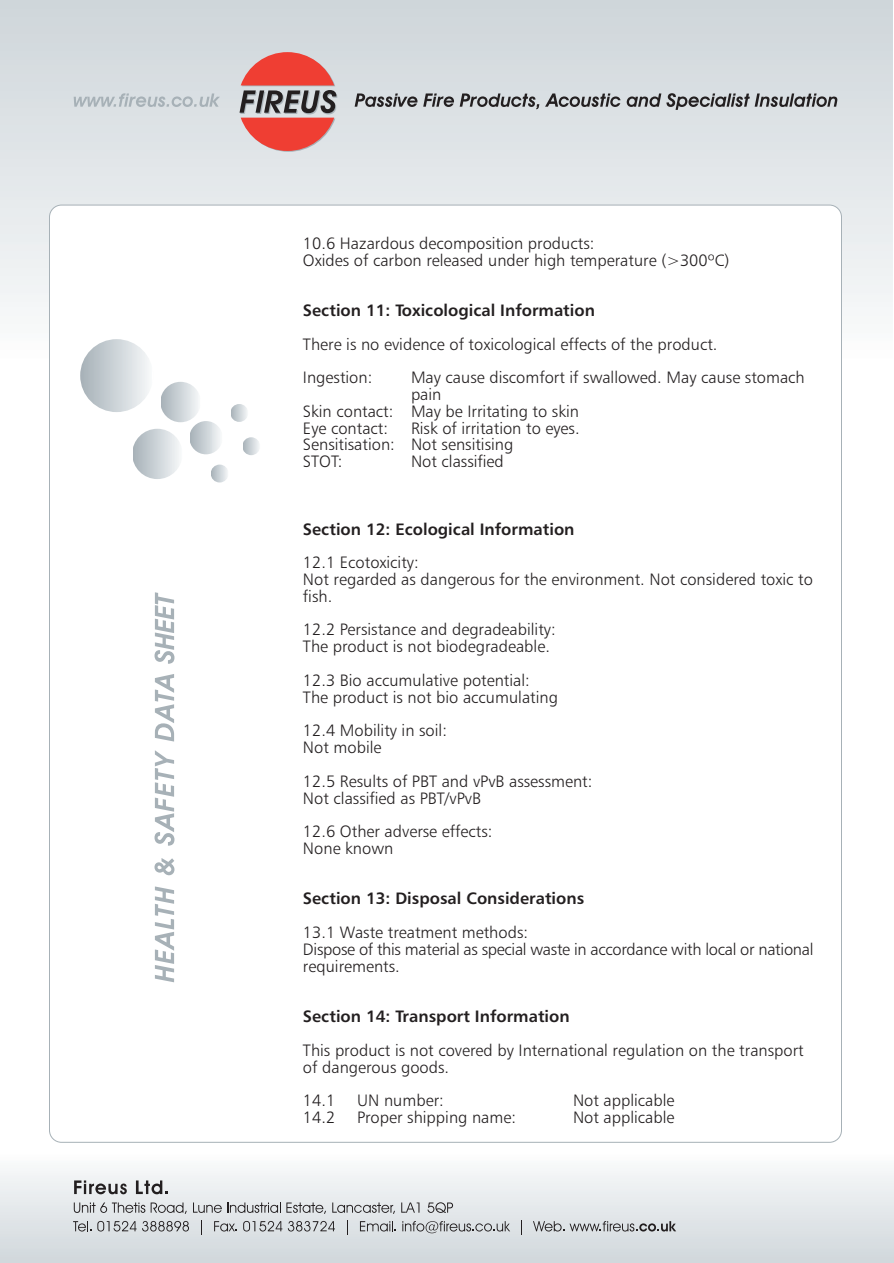
<style>
.page{position:relative;width:894px;height:1263px;background:#fff}
.page>*{position:absolute;margin:0;border:0;box-sizing:border-box;transform-origin:0 0}
.t1{font:italic 600 31.2px "Avant Garde IT Cby BT";letter-spacing:.02em;color:#a7b1b7}
.t2{font:16.5px/16.8px "Humanist 777 BT Light B";color:#231f20}
.t3{font:16.5px/33.6px "Humanist 777 BT Bold B";color:#231f20}
.s1{font-family:"Humanist 777 BT Bold B"}
.s2{font-family:"Humanist 777 BT Light B"}
</style>
<div class="page">
<div style="left:1px;top:1153px;width:893px;height:110px;background:linear-gradient(to bottom,#fbfcfc,#d0d7db)"></div>
<div style="left:1px;top:1133px;width:893px;height:21px;background:#fff"></div>
<div style="left:0;top:0;width:893px;height:360px;background:linear-gradient(to bottom,#cdd5d9,#fbfcfc)"></div>
<svg style="left:240px;top:52px;width:96px;height:100px;background:#ce7c79"></svg>
<svg style="left:355px;top:93px;width:99px;height:14px"></svg>
<svg style="left:460px;top:93px;width:79px;height:16px"></svg>
<svg style="left:545px;top:93px;width:76px;height:14px"></svg>
<svg style="left:627px;top:93px;width:34px;height:14px"></svg>
<svg style="left:667px;top:93px;width:170px;height:17px;background:#9ea0a3"></svg>
<svg style="left:74px;top:93px;width:146px;height:14px;background:#c7ced3"></svg>
<svg style="left:73px;top:1221px;width:18px;height:11px"></svg>
<svg style="left:97px;top:1221px;width:92px;height:11px"></svg>
<svg style="left:201px;top:1220px;width:1px;height:15px"></svg>
<svg style="left:214px;top:1221px;width:23px;height:11px"></svg>
<svg style="left:243px;top:1221px;width:39px;height:11px"></svg>
<svg style="left:288px;top:1221px;width:47px;height:11px"></svg>
<svg style="left:347px;top:1220px;width:1px;height:15px"></svg>
<svg style="left:360px;top:1221px;width:36px;height:11px"></svg>
<svg style="left:402px;top:1221px;width:108px;height:12px"></svg>
<svg style="left:521px;top:1220px;width:1px;height:15px"></svg>
<svg style="left:533px;top:1221px;width:31px;height:11px"></svg>
<svg style="left:570px;top:1221px;width:106px;height:11px"></svg>
<svg style="left:74px;top:1203px;width:71px;height:10px"></svg>
<svg style="left:151px;top:1203px;width:36px;height:11px"></svg>
<svg style="left:193px;top:1203px;width:133px;height:11px"></svg>
<svg style="left:332px;top:1203px;width:63px;height:11px"></svg>
<svg style="left:401px;top:1203px;width:18px;height:10px"></svg>
<svg style="left:428px;top:1202px;width:25px;height:11px"></svg>
<svg style="left:74px;top:1180px;width:53px;height:14px"></svg>
<svg style="left:136px;top:1180px;width:32px;height:14px"></svg>
<div style="left:49px;top:205px;width:793px;height:938px;background:#fff;border:1px solid #a7b1b7;border-radius:12px"></div>
<div style="left:80px;top:339px;width:73px;height:73px;background:linear-gradient(to right,#a6b1b8,#f7f9fa);border-radius:50%"></div>
<div style="left:160px;top:382px;width:41px;height:40px;background:linear-gradient(to right,#a9b3ba,#f5f8f9);border-radius:50%"></div>
<hr style="left:200px;top:382px;width:1px;height:40px;background:#fff">
<div style="left:132px;top:429px;width:51px;height:50px;background:linear-gradient(to right,#a7b2b9,#f7fafb);border-radius:50%"></div>
<hr style="left:182px;top:429px;width:1px;height:50px;background:#fff">
<svg style="left:190px;top:421px;width:30px;height:33px"></svg>
<svg style="left:211px;top:465px;width:18px;height:17px"></svg>
<svg style="left:230px;top:404px;width:18px;height:18px"></svg>
<svg style="left:242px;top:437px;width:18px;height:18px"></svg>
<svg style="left:155px;top:886px;width:19px;height:96px"></svg>
<svg style="left:154px;top:858px;width:20px;height:17px"></svg>
<svg style="left:155px;top:750px;width:19px;height:96px"></svg>
<svg style="left:155px;top:674px;width:19px;height:68px"></svg>
<svg style="left:155px;top:592px;width:19px;height:72px"></svg>
<p class="t1" style="left:241px;top:91px;width:99px">FIREUS</p>
<p class="t2" style="left:303px;top:235px;width:428px">10.6 Hazardous decomposition products:<br>Oxides of carbon released under high temperature (&gt;300ºC)</p>
<p class="t2" style="left:303px;top:294px;width:416px;line-height:33.6px"><span class="s1">Section 11: Toxicological Information<br></span>There is no evidence of toxicological effects of the product.<br>Ingestion:</p>
<p class="t2" style="left:411px;top:370px;width:395px">May cause discomfort if swallowed. May cause stomach</p>
<p class="t2" style="left:411px;top:387px;width:32px">pain</p>
<p class="t2" style="left:303px;top:403px;width:278px">Skin contact: May be Irritating to skin</p>
<p class="t2" style="left:303px;top:420px;width:87px">Eye contact:</p>
<p class="t2" style="left:303px;top:420px;width:278px;text-indent:108px">Risk of irritation to eyes.<br>Sensitisation: Not sensitising<br>STOT:</p>
<p class="t2" style="left:411px;top:454px;width:94px">Not classified</p>
<p class="t3" style="left:303px;top:513px;width:273px">Section 12: Ecological Information<br><span class="s2">12.1 Ecotoxicity:</span></p>
<p class="t2" style="left:303px;top:572px;width:511px">Not regarded as dangerous for the environment. Not considered toxic to fish.</p>
<p class="t2" style="left:303px;top:622px;width:254px">12.2 Persistance and degradeability:<br>The product is not biodegradeable.</p>
<p class="t2" style="left:303px;top:673px;width:257px">12.3 Bio accumulative potential:<br>The product is not bio accumulating</p>
<p class="t2" style="left:303px;top:723px;width:145px">12.4 Mobility in soil:<br>Not mobile</p>
<p class="t2" style="left:303px;top:773px;width:291px">12.5 Results of PBT and vPvB assessment:<br>Not classified as PBT/vPvB</p>
<p class="t2" style="left:303px;top:824px;width:191px">12.6 Other adverse effects:<br>None known</p>
<p class="t3" style="left:303px;top:883px;width:283px">Section 13: Disposal Considerations<br><span class="s2">13.1 Waste treatment methods:</span></p>
<p class="t2" style="left:303px;top:942px;width:512px">Dispose of this material as special waste in accordance with local or national requirements.</p>
<p class="t2" style="left:303px;top:1000px;width:502px;line-height:33.6px"><span class="s1">Section 14: Transport Information<br></span>This product is not covered by International regulation on the transport</p>
<p class="t2" style="left:303px;top:1051px;width:148px;line-height:33.6px">of dangerous goods.<br>14.1</p>
<p class="t2" style="left:357px;top:1093px;width:88px">UN number:</p>
<p class="t2" style="left:573px;top:1093px;width:103px">Not applicable</p>
<p class="t2" style="left:303px;top:1110px;width:34px">14.2</p>
<p class="t2" style="left:357px;top:1110px;width:161px">Proper shipping name:</p>
<p class="t2" style="left:573px;top:1110px;width:103px">Not applicable</p>
</div>
